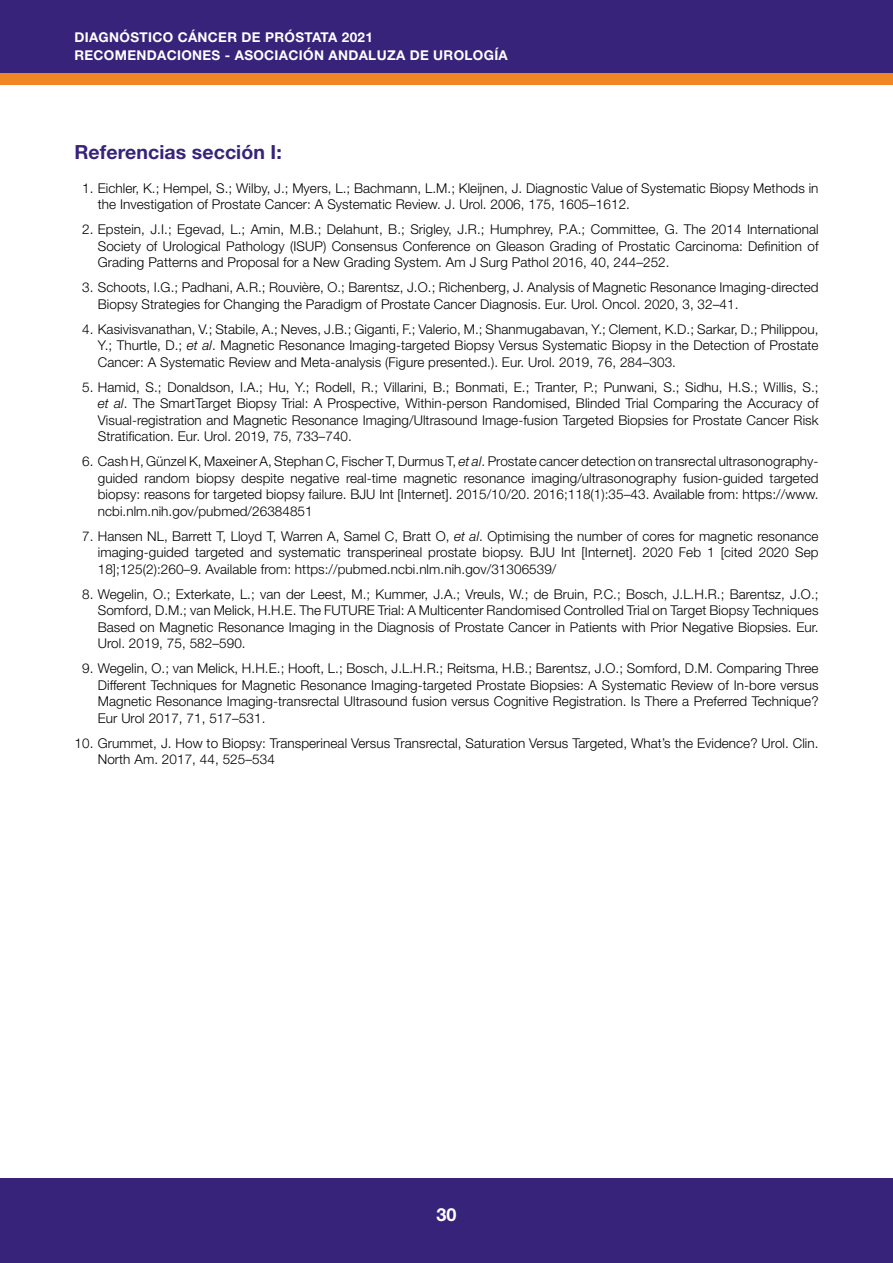
<style>
.page{position:relative;width:893px;height:1263px;background:#fff}
.page>*{position:absolute;margin:0;border:0;box-sizing:border-box;transform-origin:0 0}
.t1{font:700 19.5px "Helvetica Neue LT Std";letter-spacing:.005em;color:#37237a}
.t2{font:700 18px "Helvetica Neue LT Std";color:#fff}
.t3{font:300 13.5px/16.5px "Helvetica Neue LT Std";letter-spacing:.005em;color:#000;text-align:justify}
.t4{font:700 13.5px/18px "Helvetica Neue LT Std";letter-spacing:.025em;color:#fff}
.s1{font-style:italic}
</style>
<div class="page">
<div style="left:0;top:72px;width:893px;height:13px;background:#f18625"></div>
<div style="left:0;top:0;width:893px;height:72px;background:#37237a"></div>
<div style="left:0;top:1178px;width:893px;height:85px;background:#37237a"></div>
<p class="t4" style="left:74px;top:27px;width:435px">DIAGNÓSTICO CÁNCER DE PRÓSTATA 2021<br>RECOMENDACIONES - ASOCIACIÓN ANDALUZA DE UROLOGÍA</p>
<h1 class="t1" style="left:74px;top:140px;width:209px">Referencias sección I:</h1>
<p class="t3" style="left:98px;top:179px;width:722px;text-indent:-16px">1. Eichler, K.; Hempel, S.; Wilby, J.; Myers, L.; Bachmann, L.M.; Kleijnen, J. Diagnostic Value of Systematic Biopsy Methods in the Investigation of Prostate Cancer: A Systematic Review. J. Urol. 2006, 175, 1605–1612.</p>
<p class="t3" style="left:98px;top:221px;width:722px;text-indent:-16px">2. Epstein, J.I.; Egevad, L.; Amin, M.B.; Delahunt, B.; Srigley, J.R.; Humphrey, P.A.; Committee, G. The 2014 International Society of Urological Pathology (ISUP) Consensus Conference on Gleason Grading of Prostatic Carcinoma: Definition of Grading Patterns and Proposal for a New Grading System. Am J Surg Pathol 2016, 40, 244–252.</p>
<p class="t3" style="left:98px;top:279px;width:722px;text-indent:-16px">3. Schoots, I.G.; Padhani, A.R.; Rouvière, O.; Barentsz, J.O.; Richenberg, J. Analysis of Magnetic Resonance Imaging-directed<br>Biopsy Strategies for Changing the Paradigm of Prostate Cancer Diagnosis. Eur. Urol. Oncol. 2020, 3, 32–41.</p>
<p class="t3" style="left:98px;top:320px;width:722px;text-indent:-16px">4. Kasivisvanathan, V.; Stabile, A.; Neves, J.B.; Giganti, F.; Valerio, M.; Shanmugabavan, Y.; Clement, K.D.; Sarkar, D.; Philippou, Y.; Thurtle, D.; <span class="s1">et al</span>. Magnetic Resonance Imaging-targeted Biopsy Versus Systematic Biopsy in the Detection of Prostate Cancer: A Systematic Review and Meta-analysis (Figure presented.). Eur. Urol. 2019, 76, 284–303.</p>
<p class="t3" style="left:98px;top:378px;width:722px;text-indent:-16px">5. Hamid, S.; Donaldson, I.A.; Hu, Y.; Rodell, R.; Villarini, B.; Bonmati, E.; Tranter, P.; Punwani, S.; Sidhu, H.S.; Willis, S.; <span class="s1">et al</span>. The SmartTarget Biopsy Trial: A Prospective, Within-person Randomised, Blinded Trial Comparing the Accuracy of Visual-registration and Magnetic Resonance Imaging/Ultrasound Image-fusion Targeted Biopsies for Prostate Cancer Risk Stratification. Eur. Urol. 2019, 75, 733–740.</p>
<p class="t3" style="left:98px;top:453px;width:722px;text-indent:-16px">6. Cash H, Günzel K, Maxeiner A, Stephan C, Fischer T, Durmus T, <span class="s1">et al</span>. Prostate cancer detection on transrectal ultrasonography&shy;guided random biopsy despite negative real-time magnetic resonance imaging/ultrasonography fusion-guided targeted biopsy: reasons for targeted biopsy failure. BJU Int [Internet]. 2015/10/20. 2016;118(1):35–43. Available from: https://www. ncbi.nlm.nih.gov/pubmed/26384851</p>
<p class="t3" style="left:98px;top:527px;width:722px;text-indent:-16px">7. Hansen NL, Barrett T, Lloyd T, Warren A, Samel C, Bratt O, <span class="s1">et al</span>. Optimising the number of cores for magnetic resonance imaging-guided targeted and systematic transperineal prostate biopsy. BJU Int [Internet]. 2020 Feb 1 [cited 2020 Sep 18];125(2):260–9. Available from: https://pubmed.ncbi.nlm.nih.gov/31306539/</p>
<p class="t3" style="left:98px;top:585px;width:722px;text-indent:-16px">8. Wegelin, O.; Exterkate, L.; van der Leest, M.; Kummer, J.A.; Vreuls, W.; de Bruin, P.C.; Bosch, J.L.H.R.; Barentsz, J.O.; Somford, D.M.; van Melick, H.H.E. The FUTURE Trial: A Multicenter Randomised Controlled Trial on Target Biopsy Techniques Based on Magnetic Resonance Imaging in the Diagnosis of Prostate Cancer in Patients with Prior Negative Biopsies. Eur.<br>Urol. 2019, 75, 582–590.</p>
<p class="t3" style="left:98px;top:660px;width:722px;text-indent:-16px">9. Wegelin, O.; van Melick, H.H.E.; Hooft, L.; Bosch, J.L.H.R.; Reitsma, H.B.; Barentsz, J.O.; Somford, D.M. Comparing Three Different Techniques for Magnetic Resonance Imaging-targeted Prostate Biopsies: A Systematic Review of In-bore versus Magnetic Resonance Imaging-transrectal Ultrasound fusion versus Cognitive Registration. Is There a Preferred Technique?<br>Eur Urol 2017, 71, 517–531.</p>
<p class="t3" style="left:98px;top:734px;width:722px;text-indent:-23px">10. Grummet, J. How to Biopsy: Transperineal Versus Transrectal, Saturation Versus Targeted, What’s the Evidence? Urol. Clin.<br>North Am. 2017, 44, 525–534</p>
<h2 class="t2" style="left:436px;top:1203px;width:22px">30</h2>
</div>
